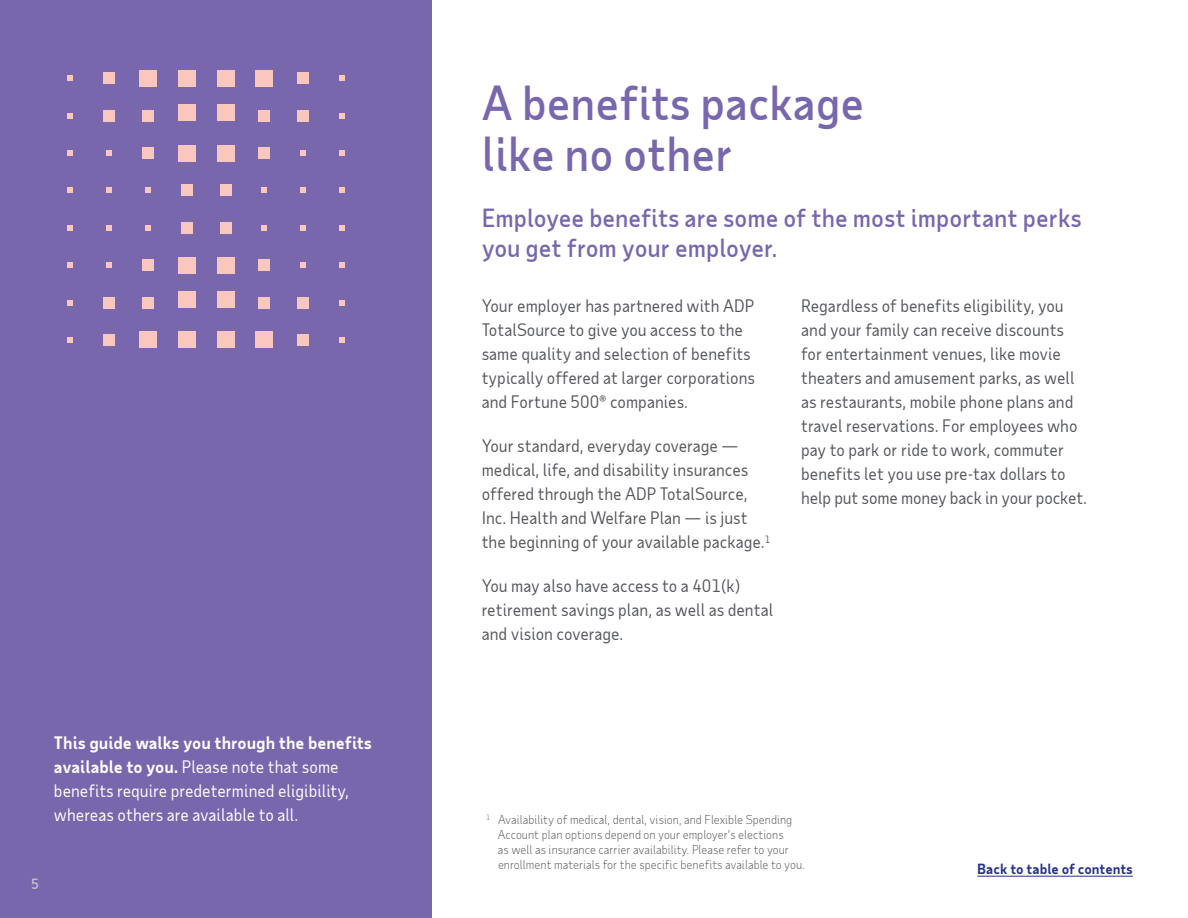
<style>
.page{position:relative;width:1188px;height:918px;background:#fff}
.page>*{position:absolute;margin:0;border:0;box-sizing:border-box;transform-origin:0 0}
.H2_-_Purple_30pt{font:500 45px/51px "Taub Sans";color:#7967ae}
.H3_-_Purple_16pt{font:500 24px/30px "Taub Sans";color:#7967ae}
.Body_-_Gray{font:16.5px/24px "Taub Sans";color:#54565a}
.Body_-_White{font:16.5px/24px "Taub Sans";color:#fff}
.t1{font:700 13.5px "Taub Sans";color:#26328c}
.t2{font:500 13.5px "Taub Sans";color:#c3c4c5}
.t3{font:300 12px/15px "Taub Sans";color:#54565a}
.s1{font-weight:700}
</style>
<div class="page">
<div style="left:0;top:0;width:432px;height:918px;background:#7967ae"></div>
<svg style="left:67px;top:76px;width:6px;height:5px"></svg>
<svg style="left:67px;top:113px;width:6px;height:6px"></svg>
<svg style="left:67px;top:150px;width:6px;height:6px"></svg>
<svg style="left:67px;top:188px;width:6px;height:5px"></svg>
<svg style="left:67px;top:225px;width:6px;height:6px"></svg>
<svg style="left:67px;top:262px;width:6px;height:6px"></svg>
<svg style="left:106px;top:150px;width:6px;height:6px"></svg>
<svg style="left:106px;top:188px;width:6px;height:5px"></svg>
<svg style="left:106px;top:225px;width:6px;height:6px"></svg>
<svg style="left:145px;top:188px;width:6px;height:5px"></svg>
<svg style="left:145px;top:225px;width:6px;height:6px"></svg>
<svg style="left:106px;top:262px;width:6px;height:6px"></svg>
<svg style="left:67px;top:300px;width:6px;height:5px"></svg>
<svg style="left:67px;top:337px;width:6px;height:6px"></svg>
<div style="left:103px;top:73px;width:12px;height:11px;background:#fac7bf"></div>
<div style="left:103px;top:110px;width:12px;height:11px;background:#fac7bf"></div>
<div style="left:142px;top:110px;width:12px;height:11px;background:#fac7bf"></div>
<div style="left:142px;top:260px;width:12px;height:11px;background:#fac7bf"></div>
<div style="left:142px;top:297px;width:12px;height:11px;background:#fac7bf"></div>
<div style="left:181px;top:222px;width:11px;height:11px;background:#fac7bf"></div>
<div style="left:181px;top:185px;width:11px;height:11px;background:#fac7bf"></div>
<div style="left:142px;top:148px;width:12px;height:11px;background:#fac7bf"></div>
<div style="left:103px;top:297px;width:12px;height:11px;background:#fac7bf"></div>
<div style="left:103px;top:334px;width:12px;height:11px;background:#fac7bf"></div>
<div style="left:139px;top:70px;width:18px;height:17px;background:#fac7bf"></div>
<div style="left:178px;top:70px;width:17px;height:17px;background:#fac7bf"></div>
<div style="left:178px;top:105px;width:17px;height:16px;background:#fac7bf"></div>
<div style="left:178px;top:145px;width:17px;height:17px;background:#fac7bf"></div>
<div style="left:178px;top:257px;width:17px;height:17px;background:#fac7bf"></div>
<div style="left:178px;top:291px;width:17px;height:17px;background:#fac7bf"></div>
<div style="left:178px;top:331px;width:17px;height:17px;background:#fac7bf"></div>
<div style="left:139px;top:331px;width:18px;height:17px;background:#fac7bf"></div>
<svg style="left:339px;top:76px;width:6px;height:5px"></svg>
<svg style="left:339px;top:113px;width:6px;height:6px"></svg>
<svg style="left:339px;top:150px;width:6px;height:6px"></svg>
<svg style="left:339px;top:188px;width:6px;height:5px"></svg>
<svg style="left:339px;top:225px;width:6px;height:6px"></svg>
<svg style="left:339px;top:262px;width:6px;height:6px"></svg>
<svg style="left:300px;top:150px;width:6px;height:6px"></svg>
<svg style="left:300px;top:188px;width:6px;height:5px"></svg>
<svg style="left:300px;top:225px;width:6px;height:6px"></svg>
<svg style="left:262px;top:188px;width:5px;height:5px"></svg>
<svg style="left:262px;top:225px;width:5px;height:6px"></svg>
<svg style="left:300px;top:262px;width:6px;height:6px"></svg>
<svg style="left:339px;top:300px;width:6px;height:5px"></svg>
<svg style="left:339px;top:337px;width:6px;height:6px"></svg>
<div style="left:297px;top:73px;width:12px;height:11px;background:#fac7bf"></div>
<div style="left:297px;top:110px;width:12px;height:11px;background:#fac7bf"></div>
<div style="left:259px;top:110px;width:11px;height:11px;background:#fac7bf"></div>
<div style="left:259px;top:260px;width:11px;height:11px;background:#fac7bf"></div>
<div style="left:259px;top:297px;width:11px;height:11px;background:#fac7bf"></div>
<div style="left:220px;top:222px;width:11px;height:11px;background:#fac7bf"></div>
<div style="left:220px;top:185px;width:11px;height:11px;background:#fac7bf"></div>
<div style="left:259px;top:148px;width:11px;height:11px;background:#fac7bf"></div>
<div style="left:297px;top:297px;width:12px;height:11px;background:#fac7bf"></div>
<div style="left:297px;top:334px;width:12px;height:11px;background:#fac7bf"></div>
<div style="left:256px;top:70px;width:17px;height:17px;background:#fac7bf"></div>
<div style="left:217px;top:70px;width:17px;height:17px;background:#fac7bf"></div>
<div style="left:217px;top:105px;width:17px;height:16px;background:#fac7bf"></div>
<div style="left:217px;top:145px;width:17px;height:17px;background:#fac7bf"></div>
<div style="left:217px;top:257px;width:17px;height:17px;background:#fac7bf"></div>
<div style="left:217px;top:291px;width:17px;height:17px;background:#fac7bf"></div>
<div style="left:217px;top:331px;width:17px;height:17px;background:#fac7bf"></div>
<div style="left:256px;top:331px;width:17px;height:17px;background:#fac7bf"></div>
<hr style="left:977px;top:876px;width:156px;height:1px;background:#26328c">
<p class="Body_-_White" style="left:54px;top:730px;width:319px"><span class="s1">This guide walks you through the benefits available to you.</span> Please note that some benefits require predetermined eligibility, whereas others are available to all.</p>
<p class="t2" style="left:31px;top:875px;width:9px">5</p>
<h2 class="H2_-_Purple_30pt" style="left:482px;top:76px;width:384px">A benefits package like no other</h2>
<h3 class="H3_-_Purple_16pt" style="left:482px;top:202px;width:602px">Employee benefits are some of the most important perks you get from your employer.</h3>
<p class="Body_-_Gray" style="left:482px;top:293px;width:275px">Your employer has partnered with ADP TotalSource to give you access to the same quality and selection of benefits typically offered at larger corporations and Fortune 500® companies.</p>
<p class="Body_-_Gray" style="left:482px;top:434px;width:290px">Your standard, everyday coverage — medical, life, and disability insurances offered through the ADP TotalSource, Inc. Health and Welfare Plan — is just the beginning of your available package.<sup>1</sup></p>
<p class="Body_-_Gray" style="left:482px;top:574px;width:293px">You may also have access to a 401(k) retirement savings plan, as well as dental and vision coverage.</p>
<p class="Body_-_Gray" style="left:801px;top:293px;width:287px">Regardless of benefits eligibility, you and your family can receive discounts for entertainment venues, like movie theaters and amusement parks, as well as restaurants, mobile phone plans and travel reservations. For employees who pay to park or ride to work, commuter benefits let you use pre-tax dollars to help put some money back in your pocket.</p>
<p class="t3" style="left:498px;top:812px;width:308px;text-indent:-12px"><sup>1</sup> Availability of medical, dental, vision, and Flexible Spending Account plan options depend on your employer’s elections<br>as well as insurance carrier availability. Please refer to your enrollment materials for the specific benefits available to you.</p>
<p class="t1" style="left:977px;top:861px;width:157px">Back to table of contents</p>
</div>
